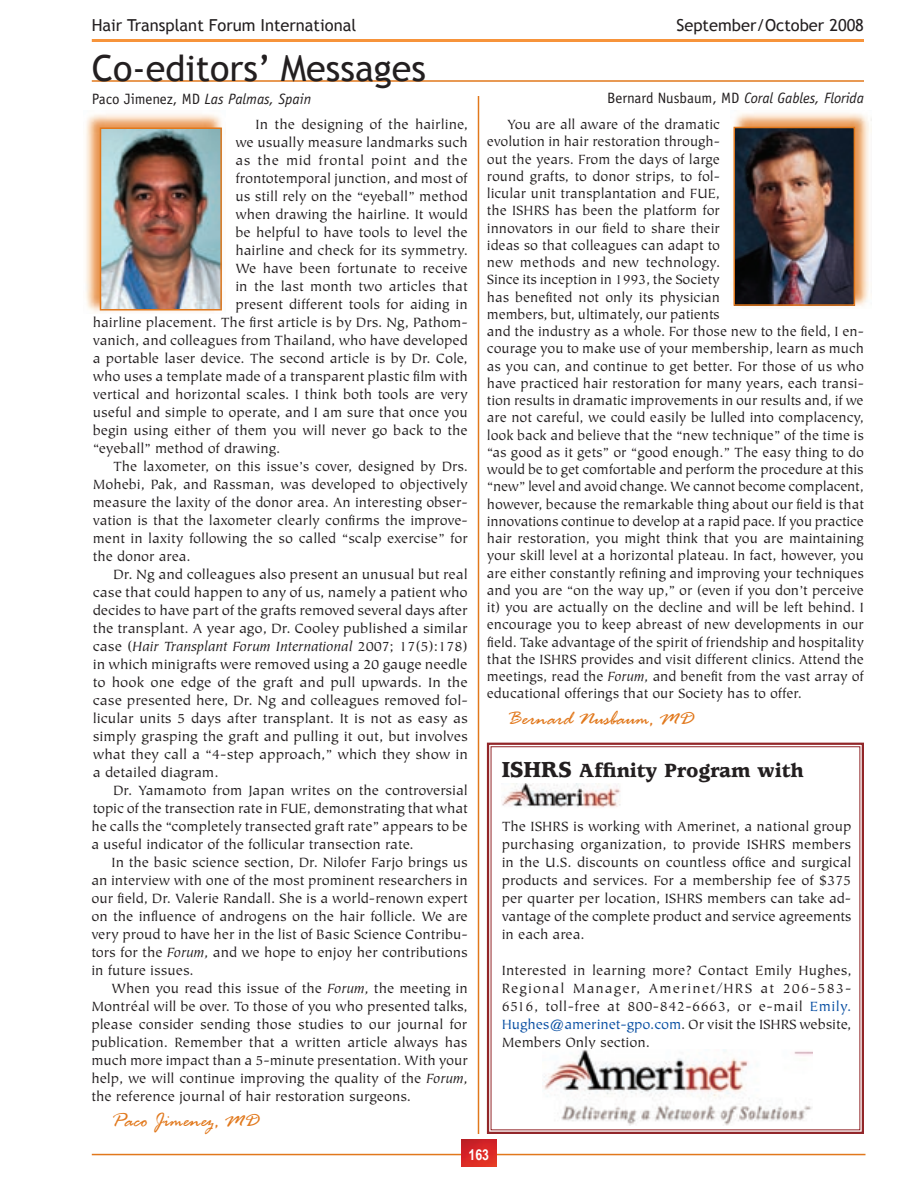
<style>
.page{position:relative;width:918px;height:1188px;background:#fff}
.page>*{position:absolute;margin:0;border:0;box-sizing:border-box;transform-origin:0 0}
.t1{font:36px "Trebuchet MS";color:#231f20}
.t2{font:italic 21px "Rage";color:#e1781c}
.t3{font:900 21px "Usherwood";color:#231f20}
.t4{font:16.5px "Trebuchet MS";color:#231f20}
.t5{font:15px/17.2px "Tiepolo";color:#231f20;text-align:justify}
.t6{font:italic 15px "Officina Sans";color:#231f20}
.t7{font:italic 15px "Tiepolo";color:#231f20}
.t8{font:15px "Tiepolo";letter-spacing:.035em;color:#231f20}
.t9{font:700 15px "Arial Narrow";color:#fff}
.s1{font-style:normal}
.s2{font-style:italic}
.s3{font-size:24px}
.s4{color:#094fa3}
</style>
<div class="page">
<hr style="left:92px;top:1154px;width:774px;height:1px;background:#e1781c">
<img style="left:461px;top:1140px;width:35px;height:26px">
<hr style="left:92px;top:39px;width:772px;height:3px;background:#f7943b">
<hr style="left:92px;top:80px;width:772px;height:2px;background:#e1781c">
<hr style="left:478px;top:96px;width:1px;height:1038px;background:#e1781c">
<img style="left:732px;top:113px;width:140px;height:194px">
<img style="left:737px;top:130px;width:115px;height:173px">
<div style="left:734px;top:127px;width:121px;height:179px;border:2px solid #e1781c"></div>
<img style="left:85px;top:114px;width:138px;height:198px">
<img style="left:103px;top:131px;width:116px;height:176px">
<div style="left:100px;top:128px;width:122px;height:182px;border:2px solid #e1781c"></div>
<svg style="left:486px;top:742px;width:378px;height:392px"></svg>
<img style="left:542px;top:1050px;width:270px;height:75px">
<img style="left:501px;top:783px;width:126px;height:28px">
<p class="t4" style="left:92px;top:16px;width:266px">Hair Transplant Forum International</p>
<p class="t4" style="left:677px;top:16px;width:189px">September/October 2008</p>
<h1 class="t1" style="left:92px;top:47px;width:336px">Co-editors’ Messages</h1>
<p class="t6" style="left:92px;top:90px;width:221px"><span class="s1">Paco Jimenez, MD</span> Las Palmas, Spain</p>
<p class="t6" style="left:607px;top:89px;width:258px"><span class="s1">Bernard Nusbaum, MD</span> Coral Gables, Florida</p>
<p class="t5" style="left:487px;top:116px;width:379px;text-align:left;text-indent:20px">You are all aware of the dramatic<br>evolution in hair restoration through-<br>out the years. From the days of large<br>round grafts, to donor strips, to fol-<br>licular unit transplantation and FUE,<br>the ISHRS has been the platform for<br>innovators in our field to share their<br>ideas so that colleagues can adapt to<br>new methods and new technology.<br>Since its inception in 1993, the Society<br>has benefited not only its physician<br>members, but, ultimately, our patients<br>and the industry as a whole. For those new to the field, I en&shy;courage you to make use of your membership, learn as much as you can, and continue to get better. For those of us who have practiced hair restoration for many years, each transi&shy;tion results in dramatic improvements in our results and, if we are not careful, we could easily be lulled into complacency, look back and believe that the “new technique” of the time is “as good as it gets” or “good enough.” The easy thing to do would be to get comfortable and perform the procedure at this “new” level and avoid change. We cannot become complacent, however, because the remarkable thing about our field is that innovations continue to develop at a rapid pace. If you practice hair restoration, you might think that you are maintaining your skill level at a horizontal plateau. In fact, however, you are either constantly refining and improving your techniques and you are “on the way up,” or (even if you don’t perceive it) you are actually on the decline and will be left behind. I encourage you to keep abreast of new developments in our field. Take advantage of the spirit of friendship and hospitality that the ISHRS provides and visit different clinics. Attend the meetings, read the <span class="s2">Forum,</span> and benefit from the vast array of educational offerings that our Society has to offer.</p>
<h2 class="t2" style="left:507px;top:707px;width:188px">Bernard Nusbaum, MD</h2>
<p class="t5" style="left:256px;top:116px;width:214px">In the designing of the hairline,</p>
<p class="t5" style="left:235px;top:134px;width:234px">we usually measure landmarks such</p>
<p class="t8" style="left:235px;top:152px;width:234px">as the mid frontal point and the</p>
<p class="t5" style="left:235px;top:170px;width:234px">frontotemporal junction, and most of</p>
<p class="t5" style="left:235px;top:188px;width:234px">us still rely on the “eyeball” method</p>
<p class="t5" style="left:235px;top:206px;width:234px">when drawing the hairline. It would</p>
<p class="t5" style="left:235px;top:224px;width:234px">be helpful to have tools to level the</p>
<p class="t5" style="left:235px;top:242px;width:234px">hairline and check for its symmetry.</p>
<p class="t5" style="left:235px;top:260px;width:234px">We have been fortunate to receive</p>
<p class="t5" style="left:235px;top:278px;width:234px">in the last month two articles that</p>
<p class="t5" style="left:235px;top:296px;width:234px">present different tools for aiding in</p>
<p class="t5" style="left:93px;top:314px;width:376px">hairline placement. The first article is by Drs. Ng, Pathom-</p>
<p class="t5" style="left:93px;top:332px;width:377px">vanich, and colleagues from Thailand, who have developed</p>
<p class="t5" style="left:93px;top:350px;width:376px">a portable laser device. The second article is by Dr. Cole,</p>
<p class="t5" style="left:93px;top:368px;width:376px">who uses a template made of a transparent plastic film with</p>
<p class="t5" style="left:93px;top:386px;width:376px">vertical and horizontal scales. I think both tools are very</p>
<p class="t5" style="left:93px;top:404px;width:376px">useful and simple to operate, and I am sure that once you</p>
<p class="t5" style="left:93px;top:422px;width:376px">begin using either of them you will never go back to the</p>
<p class="t5" style="left:93px;top:440px;width:189px">“eyeball” method of drawing.</p>
<p class="t5" style="left:113px;top:458px;width:356px">The laxometer, on this issue’s cover, designed by Drs.</p>
<p class="t5" style="left:93px;top:476px;width:377px">Mohebi, Pak, and Rassman, was developed to objectively</p>
<p class="t5" style="left:93px;top:494px;width:376px">measure the laxity of the donor area. An interesting obser-</p>
<p class="t5" style="left:93px;top:512px;width:377px">vation is that the laxometer clearly confirms the improve-</p>
<p class="t5" style="left:93px;top:530px;width:377px">ment in laxity following the so called “scalp exercise” for</p>
<p class="t5" style="left:93px;top:548px;width:99px">the donor area.</p>
<p class="t5" style="left:113px;top:566px;width:356px">Dr. Ng and colleagues also present an unusual but real</p>
<p class="t5" style="left:93px;top:584px;width:376px">case that could happen to any of us, namely a patient who</p>
<p class="t5" style="left:93px;top:602px;width:376px">decides to have part of the grafts removed several days after</p>
<p class="t5" style="left:93px;top:620px;width:377px">the transplant. A year ago, Dr. Cooley published a similar</p>
<p class="t7" style="left:93px;top:638px;width:376px"><span class="s1">case (</span>Hair Transplant Forum International <span class="s1">2007; 17(5):178)</span></p>
<p class="t5" style="left:93px;top:656px;width:376px">in which minigrafts were removed using a 20 gauge needle</p>
<p class="t5" style="left:93px;top:674px;width:376px">to hook one edge of the graft and pull upwards. In the</p>
<p class="t5" style="left:93px;top:692px;width:377px">case presented here, Dr. Ng and colleagues removed fol-</p>
<p class="t5" style="left:93px;top:710px;width:377px">licular units 5 days after transplant. It is not as easy as</p>
<p class="t5" style="left:93px;top:728px;width:377px">simply grasping the graft and pulling it out, but involves</p>
<p class="t5" style="left:93px;top:746px;width:377px">what they call a “4-step approach,” which they show in</p>
<p class="t5" style="left:93px;top:764px;width:127px">a detailed diagram.</p>
<p class="t5" style="left:113px;top:782px;width:356px">Dr. Yamamoto from Japan writes on the controversial</p>
<p class="t5" style="left:93px;top:800px;width:376px">topic of the transection rate in FUE, demonstrating that what</p>
<p class="t5" style="left:91px;top:818px;width:378px">he calls the “completely transected graft rate” appears to be</p>
<p class="t5" style="left:91px;top:836px;width:324px">a useful indicator of the follicular transection rate.</p>
<p class="t5" style="left:112px;top:854px;width:358px">In the basic science section, Dr. Nilofer Farjo brings us</p>
<p class="t5" style="left:91px;top:872px;width:378px">an interview with one of the most prominent researchers in</p>
<p class="t5" style="left:91px;top:890px;width:378px">our field, Dr. Valerie Randall. She is a world-renown expert</p>
<p class="t5" style="left:91px;top:908px;width:378px">on the influence of androgens on the hair follicle. We are</p>
<p class="t5" style="left:91px;top:926px;width:378px">very proud to have her in the list of Basic Science Contribu-</p>
<p class="t5" style="left:91px;top:944px;width:378px">tors for the <span class="s2">Forum,</span> and we hope to enjoy her contributions</p>
<p class="t5" style="left:91px;top:962px;width:104px">in future issues.</p>
<p class="t5" style="left:112px;top:980px;width:358px">When you read this issue of the <span class="s2">Forum,</span> the meeting in</p>
<p class="t5" style="left:91px;top:998px;width:378px">Montréal will be over. To those of you who presented talks,</p>
<p class="t5" style="left:91px;top:1016px;width:378px">please consider sending those studies to our journal for</p>
<p class="t5" style="left:91px;top:1034px;width:378px">publication. Remember that a written article always has</p>
<p class="t5" style="left:91px;top:1052px;width:378px">much more impact than a 5-minute presentation. With your</p>
<p class="t5" style="left:91px;top:1070px;width:378px">help, we will continue improving the quality of the <span class="s2">Forum,</span></p>
<p class="t5" style="left:91px;top:1088px;width:321px">the reference journal of hair restoration surgeons.</p>
<h2 class="t2" style="left:112px;top:1109px;width:148px">Paco Jimenez, MD</h2>
<h2 class="t3" style="left:502px;top:759px;width:303px"><span class="s3">ISHRS</span> Affinity Program with</h2>
<p class="t5" style="left:502px;top:818px;width:351px;line-height:18px">The ISHRS is working with Amerinet, a national group purchasing organization, to provide ISHRS members in the U.S. discounts on countless office and surgical products and services. For a membership fee of $375 per quarter per location, ISHRS members can take ad&shy;vantage of the complete product and service agreements in each area.</p>
<p class="t5" style="left:502px;top:962px;width:351px;line-height:18px">Interested in learning more? Contact Emily Hughes, Regional Manager, Amerinet/HRS at 206-583- 6516, toll-free at 800-842-6663, or e-mail <span class="s4">Emily.<br>Hughes@amerinet-gpo.com</span>. Or visit the ISHRS website, Members Only section.</p>
<p class="t9" style="left:469px;top:1143px;width:22px">163</p>
</div>
